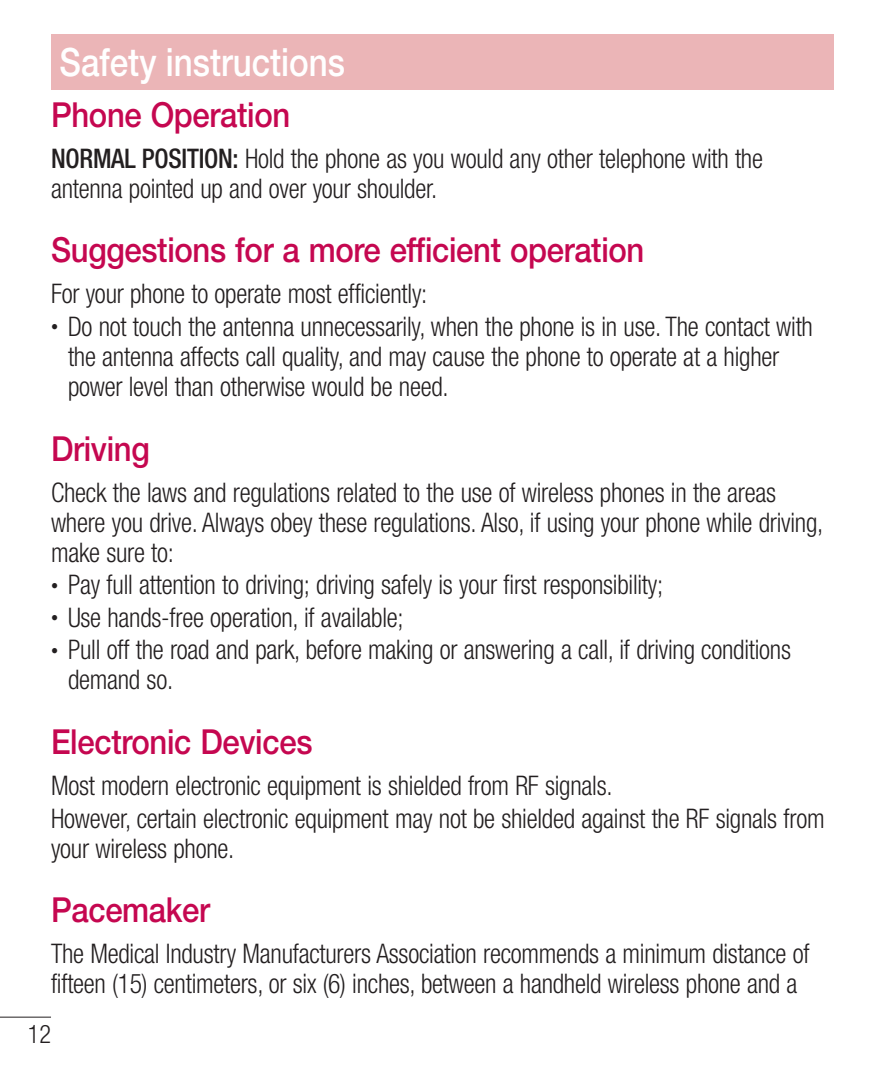
<style>
.page{position:relative;width:893px;height:1072px;background:#fff}
.page>*{position:absolute;margin:0;border:0;box-sizing:border-box;transform-origin:0 0}
.Head_01{font:500 39px "Helvetica Neue LT Pro";color:#fff;scale:.85 1}
.Head_02{font:500 34.5px "Helvetica Neue LT Pro";letter-spacing:-.01em;color:#c50750;scale:.9 1}
.main{font:300 condensed 27px/30px "Helvetica Neue LT Pro";letter-spacing:-.01em;color:#231f20;scale:.95 1}
.t1{font:300 condensed 25.5px "Helvetica Neue LT Pro";color:#231f20;scale:.95 1}
.s1{font-weight:500}
.s2{font-weight:400;font-size:15px}
</style>
<div class="page">
<hr style="left:0;top:1016px;width:51px;height:1px;background:#231f20">
<div style="left:51px;top:34px;width:782px;height:55px;background:#ebb5b7"></div>
<p class="Head_01" style="left:60px;top:38px;width:337px">Safety instructions</p>
<p class="Head_02" style="left:51px;top:94px;width:267px">Phone Operation</p>
<p class="main" style="left:51px;top:143px;width:751px"><span class="s1">NORMAL POSITION:</span> Hold the phone as you would any other telephone with the antenna pointed up and over your shoulder.</p>
<p class="Head_02" style="left:51px;top:229px;width:661px">Suggestions for a more efficient operation</p>
<p class="main" style="left:51px;top:279px;width:398px">For your phone to operate most efficiently:</p>
<p class="main" style="left:68px;top:311px;width:786px;text-indent:-17px"><span class="s2">•</span> Do not touch the antenna unnecessarily, when the phone is in use. The contact with the antenna affects call quality, and may cause the phone to operate at a higher power level than otherwise would be need.</p>
<p class="Head_02" style="left:51px;top:428px;width:111px">Driving</p>
<p class="main" style="left:51px;top:477px;width:814px">Check the laws and regulations related to the use of wireless phones in the areas where you drive. Always obey these regulations. Also, if using your phone while driving, make sure to:</p>
<p class="main" style="left:51px;top:569px;width:646px"><span class="s2">•</span> Pay full attention to driving; driving safely is your first responsibility;</p>
<p class="main" style="left:51px;top:602px;width:373px"><span class="s2">•</span> Use hands-free operation, if available;</p>
<p class="main" style="left:68px;top:634px;width:763px;text-indent:-17px"><span class="s2">•</span> Pull off the road and park, before making or answering a call, if driving conditions demand so.</p>
<p class="Head_02" style="left:51px;top:721px;width:292px">Electronic Devices</p>
<p class="main" style="left:51px;top:770px;width:593px">Most modern electronic equipment is shielded from RF signals.</p>
<p class="main" style="left:51px;top:802px;width:816px">However, certain electronic equipment may not be shielded against the RF signals from your wireless phone.</p>
<p class="Head_02" style="left:51px;top:889px;width:178px">Pacemaker</p>
<p class="main" style="left:51px;top:938px;width:800px">The Medical Industry Manufacturers Association recommends a minimum distance of fifteen (15) centimeters, or six (6) inches, between a handheld wireless phone and a</p>
<p class="t1" style="left:28px;top:1019px;width:26px">12</p>
</div>
